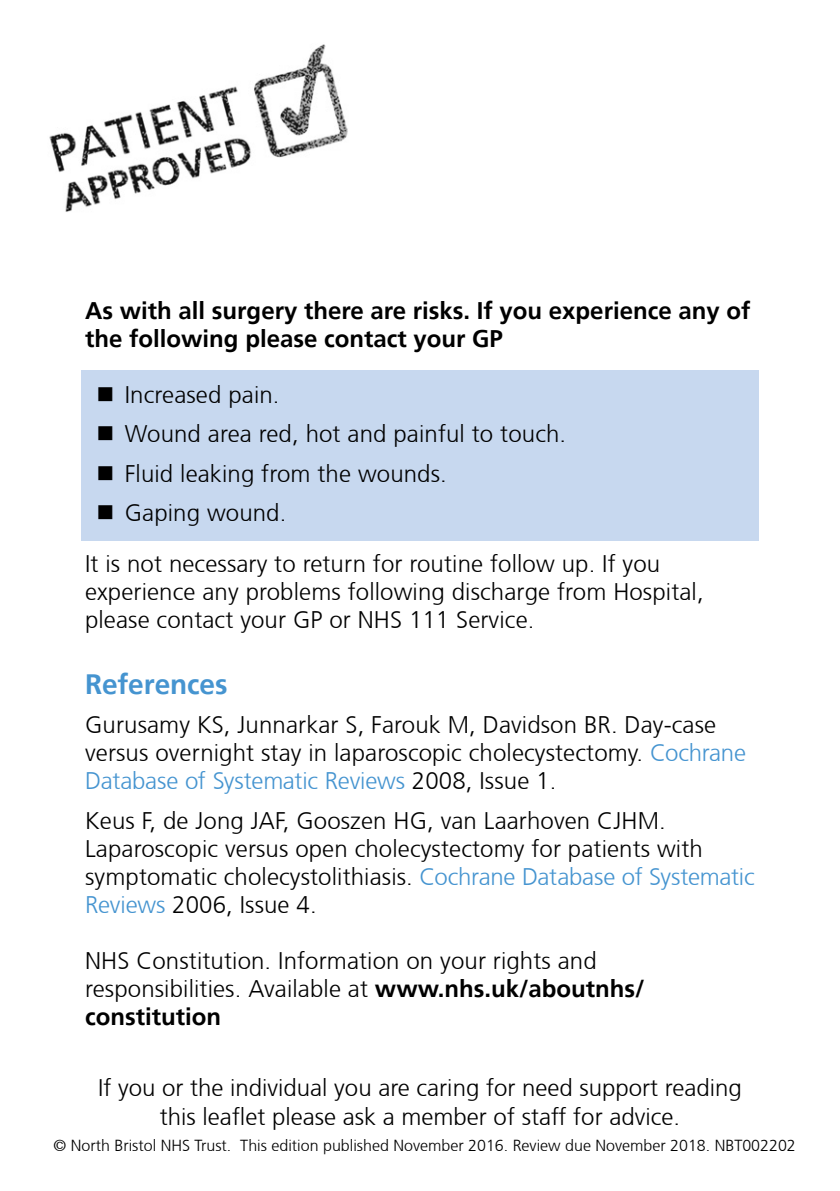
<style>
.page{position:relative;width:840px;height:1191px;background:#fff}
.page>*{position:absolute;margin:0;border:0;box-sizing:border-box;transform-origin:0 0}
.t1{font:700 28px "Frutiger";letter-spacing:-.005em;color:#4594d0}
.t2{font:300 24px/28px "Frutiger CE";letter-spacing:.005em;color:#000}
.t3{font:700 24px/28px "Frutiger";color:#000}
.t4{font:300 16px "Frutiger CE";color:#000}
.s1{color:#4594d0}
.s2{font-family:"Frutiger";font-weight:700}
</style>
<div class="page">
<div style="left:81px;top:370px;width:677px;height:170px;background:#c7d8ef"></div>
<img style="left:49px;top:44px;width:299px;height:168px">
<p class="t3" style="left:85px;top:296px;width:666px">As with all surgery there are risks. If you experience any of the following please contact your GP</p>
<p class="t2" style="left:96px;top:380px;width:184px">■ Increased pain.</p>
<p class="t2" style="left:96px;top:420px;width:471px">■ Wound area red, hot and painful to touch.</p>
<p class="t2" style="left:96px;top:459px;width:352px">■ Fluid leaking from the wounds.</p>
<p class="t2" style="left:85px;top:487px;width:576px;line-height:50.6px;text-indent:11px">■ Gaping wound.<br>It is not necessary to return for routine follow up. If you</p>
<p class="t2" style="left:85px;top:577px;width:620px">experience any problems following discharge from Hospital, please contact your GP or NHS 111 Service.</p>
<p class="t1" style="left:85px;top:667px;width:144px">References</p>
<p class="t2" style="left:85px;top:710px;width:662px">Gurusamy KS, Junnarkar S, Farouk M, Davidson BR. Day-case versus overnight stay in laparoscopic cholecystectomy. <span class="s1">Cochrane<br>Database of Systematic Reviews</span> 2008, Issue 1.</p>
<p class="t2" style="left:85px;top:806px;width:670px">Keus F, de Jong JAF, Gooszen HG, van Laarhoven CJHM.<br>Laparoscopic versus open cholecystectomy for patients with symptomatic cholecystolithiasis. <span class="s1">Cochrane Database of Systematic Reviews</span> 2006, Issue 4.</p>
<p class="t2" style="left:85px;top:946px;width:560px">NHS Constitution. Information on your rights and responsibilities. Available at <span class="s2">www.nhs.uk/aboutnhs/</span></p>
<p class="t3" style="left:85px;top:1002px;width:137px">constitution</p>
<p class="t2" style="left:98px;top:1072px;width:645px;line-height:29.4px;text-align:center">If you or the individual you are caring for need support reading this leaflet please ask a member of staff for advice.</p>
<p class="t4" style="left:54px;top:1135px;width:743px">© North Bristol NHS Trust. This edition published November 2016. Review due November 2018. NBT002202</p>
</div>
